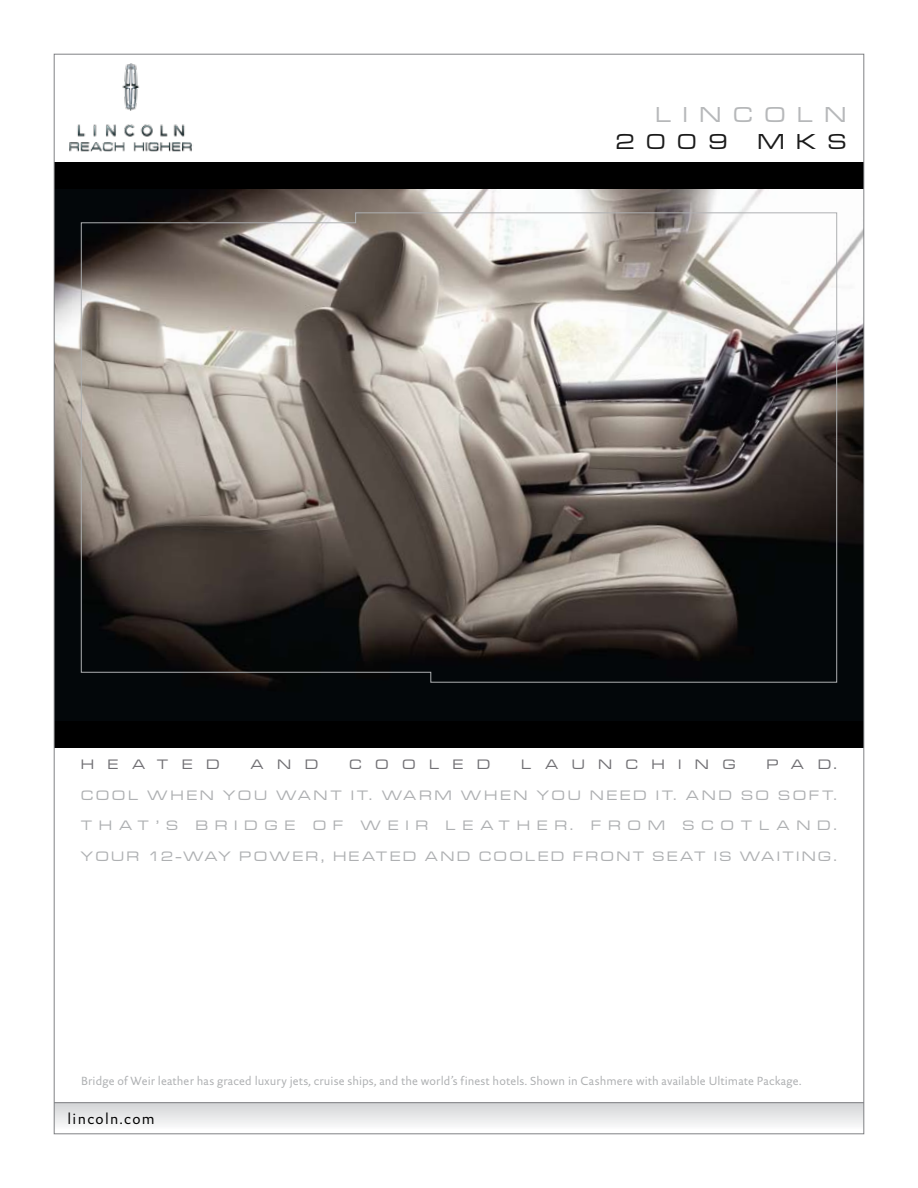
<style>
.page{position:relative;width:918px;height:1188px;background:#fff}
.page>*{position:absolute;margin:0;border:0;box-sizing:border-box;transform-origin:0 0}
.t1{font:500 expanded 22.5px "Microgramma DOT";letter-spacing:.55em;color:#aeb0b2}
.t2{font:500 expanded 22.5px "Microgramma DOT";letter-spacing:.55em;color:#000}
.t3{font:15px "DTL Documenta Sans TOT";letter-spacing:.09em;color:#000}
.t4{font:500 expanded 14.25px/30.8px "Microgramma DOT";letter-spacing:.225em;color:#aeb0b2}
.t5{font:500 expanded 14.25px/30.8px "Microgramma DOT";letter-spacing:.205em;color:#aeb0b2;text-align:right}
.t6{font:500 expanded 14.25px "Microgramma DOT";letter-spacing:.985em;color:#717074}
.t7{font:500 expanded 14.25px "Microgramma DOT";letter-spacing:.52em;color:#aeb0b2}
.t8{font:12px "DTL Documenta Sans TOT";letter-spacing:.01em;color:#aeb0b2}
</style>
<div class="page">
<svg style="left:56px;top:1103px;width:806px;height:22px"></svg>
<div style="left:54px;top:162px;width:810px;height:27px;background:#000"></div>
<hr style="left:54px;top:1102px;width:810px;height:1px;background:#808285">
<img style="left:69px;top:63px;width:123px;height:89px">
<img style="left:56px;top:189px;width:806px;height:533px">
<svg style="left:81px;top:212px;width:756px;height:471px;background:#77716c"></svg>
<div style="left:54px;top:722px;width:810px;height:26px;background:#000"></div>
<h1 class="t1" style="left:656px;top:101px;width:192px">LINCOLN</h1>
<h1 class="t2" style="left:615px;top:128px;width:114px">2009</h1>
<h1 class="t2" style="left:758px;top:128px;width:90px">MKS</h1>
<p class="t6" style="left:81px;top:755px;width:140px">HEATED</p>
<p class="t6" style="left:251px;top:755px;width:69px">AND</p>
<p class="t6" style="left:349px;top:755px;width:142px">COOLED</p>
<p class="t6" style="left:522px;top:755px;width:215px">LAUNCHING</p>
<p class="t6" style="left:767px;top:755px;width:72px">PAD.</p>
<p class="t4" style="left:81px;top:779px;width:757px">COOL WHEN YOU WANT IT. WARM WHEN YOU NEED IT. AND SO SOFT.<br>THAT’S</p>
<p class="t5" style="left:81px;top:810px;width:758px">SCOTLAND.<br>YOUR 12-WAY POWER, HEATED AND COOLED FRONT SEAT IS WAITING.</p>
<p class="t4" style="left:196px;top:810px;width:101px">BRIDGE</p>
<p class="t4" style="left:313px;top:810px;width:31px">O F</p>
<p class="t4" style="left:361px;top:810px;width:69px">WEIR</p>
<p class="t7" style="left:446px;top:817px;width:129px">LEATHER.</p>
<p class="t4" style="left:591px;top:810px;width:75px">FROM</p>
<p class="t8" style="left:81px;top:1073px;width:722px">Bridge of Weir leather has graced luxury jets, cruise ships, and the world’s finest hotels. Shown in Cashmere with available Ultimate Package.</p>
<p class="t3" style="left:68px;top:1110px;width:89px">lincoln.com</p>
</div>
